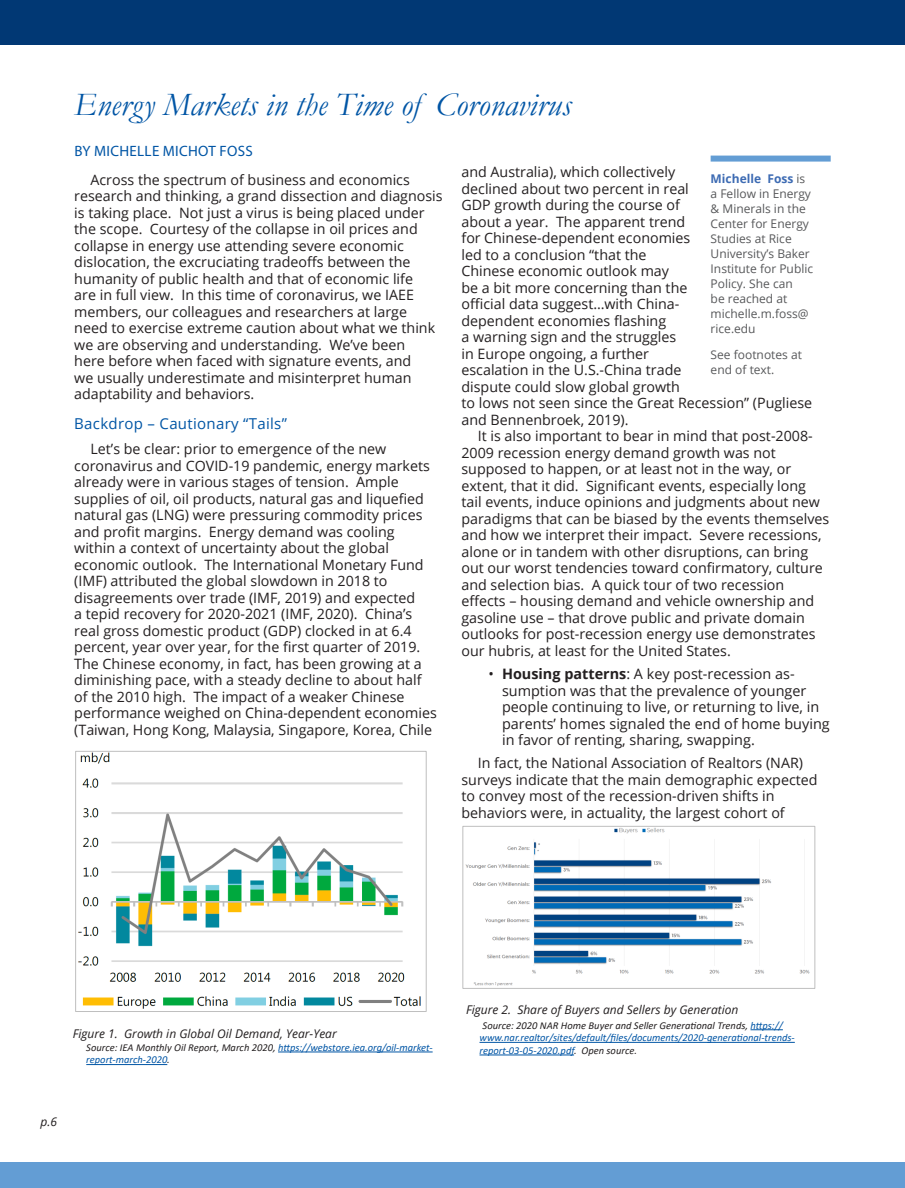
<style>
.page{position:relative;width:905px;height:1188px;background:#fff}
.page>*{position:absolute;margin:0;border:0;box-sizing:border-box;transform-origin:0 0}
.Header_1_-_Blue_Ital{font:italic 33px "Garamond";color:#0155a5}
.Heading_NEW{font:15px "Open Sans";letter-spacing:.02em;color:#0155a5}
.Author_NEW{font:15px "Myriad Pro";letter-spacing:.02em;color:#0155a5}
.Indent{font:14.4px/16.5px "Open Sans";color:#231f20}
.Body_Text_NEW{font:14.25px/16.5px "Open Sans";color:#231f20}
.Author_Note_NEW{font:12px/15px "Open Sans";color:#57585a}
.Figure_Caption_NEW{font:italic 12px "Open Sans";color:#231f20}
.Figure_Caption_NEW-2{font:italic 10.5px/12.6px "Calibri";color:#0155a5}
.s1{font-weight:700}
.s2{font-weight:700;color:#3d6bb3}
.s3{color:#231f20}
</style>
<div class="page">
<div style="left:0;top:1162px;width:904px;height:26px;background:#639dd4"></div>
<div style="left:0;top:0;width:904px;height:44px;background:#013874"></div>
<div style="left:710px;top:156px;width:120px;height:6px;background:#639dd4"></div>
<img style="left:78px;top:753px;width:343px;height:256px">
<div style="left:75px;top:751px;width:351px;height:261px;border:1px solid #bfbfbf"></div>
<hr style="left:278px;top:1052px;width:154px;height:1px;background:#0155a5">
<hr style="left:86px;top:1064px;width:81px;height:1px;background:#0155a5">
<img style="left:465px;top:828px;width:345px;height:158px">
<div style="left:462px;top:826px;width:353px;height:163px;border:1px solid #bfbfbf"></div>
<hr style="left:750px;top:1029px;width:32px;height:1px;background:#0155a5">
<hr style="left:479px;top:1042px;width:315px;height:1px;background:#0155a5">
<hr style="left:479px;top:1055px;width:95px;height:1px;background:#0155a5">
<p class="Header_1_-_Blue_Ital" style="left:74px;top:82px;width:498px">Energy Markets in the Time of Coronavirus</p>
<p class="Author_NEW" style="left:74px;top:142px;width:180px">BY MICHELLE MICHOT FOSS</p>
<p class="Body_Text_NEW" style="left:74px;top:171px;width:370px;text-indent:16px">Across the spectrum of business and economics research and thinking, a grand dissection and diagnosis is taking place. Not just a virus is being placed under the scope. Courtesy of the collapse in oil prices and collapse in energy use attending severe economic dislocation, the excruciating tradeoffs between the humanity of public health and that of economic life<br>are in full view. In this time of coronavirus, we IAEE members, our colleagues and researchers at large need to exercise extreme caution about what we think we are observing and understanding. We’ve been<br>here before when faced with signature events, and<br>we usually underestimate and misinterpret human adaptability and behaviors.</p>
<p class="Heading_NEW" style="left:74px;top:413px;width:214px">Backdrop – Cautionary “Tails”</p>
<p class="Body_Text_NEW" style="left:74px;top:441px;width:364px;text-indent:16px">Let’s be clear: prior to emergence of the new coronavirus and COVID-19 pandemic, energy markets already were in various stages of tension. Ample supplies of oil, oil products, natural gas and liquefied natural gas (LNG) were pressuring commodity prices and profit margins. Energy demand was cooling within a context of uncertainty about the global economic outlook. The International Monetary Fund (IMF) attributed the global slowdown in 2018 to disagreements over trade (IMF, 2019) and expected<br>a tepid recovery for 2020-2021 (IMF, 2020). China’s real gross domestic product (GDP) clocked in at 6.4 percent, year over year, for the first quarter of 2019.<br>The Chinese economy, in fact, has been growing at a diminishing pace, with a steady decline to about half of the 2010 high. The impact of a weaker Chinese performance weighed on China-dependent economies (Taiwan, Hong Kong, Malaysia, Singapore, Korea, Chile</p>
<p class="Body_Text_NEW" style="left:461px;top:164px;width:352px">and Australia), which collectively<br>declined about two percent in real<br>GDP growth during the course of<br>about a year. The apparent trend<br>for Chinese-dependent economies<br>led to a conclusion “that the<br>Chinese economic outlook may<br>be a bit more concerning than the<br>official data suggest…with China-<br>dependent economies flashing<br>a warning sign and the struggles<br>in Europe ongoing, a further<br>escalation in the U.S.-China trade<br>dispute could slow global growth<br>to lows not seen since the Great Recession” (Pugliese and Bennenbroek, 2019).</p>
<p class="Body_Text_NEW" style="left:461px;top:428px;width:369px;text-indent:16px">It is also important to bear in mind that post-2008- 2009 recession energy demand growth was not supposed to happen, or at least not in the way, or extent, that it did. Significant events, especially long tail events, induce opinions and judgments about new paradigms that can be biased by the events themselves and how we interpret their impact. Severe recessions, alone or in tandem with other disruptions, can bring out our worst tendencies toward confirmatory, culture and selection bias. A quick tour of two recession effects – housing demand and vehicle ownership and gasoline use – that drove public and private domain outlooks for post-recession energy use demonstrates our hubris, at least for the United States.</p>
<p class="Indent" style="left:502px;top:665px;width:329px;text-indent:-14px">• <span class="s1">Housing patterns</span>: A key post-recession as&shy;sumption was that the prevalence of younger people continuing to live, or returning to live, in parents’ homes signaled the end of home buying in favor of renting, sharing, swapping.</p>
<p class="Body_Text_NEW" style="left:461px;top:755px;width:357px;text-indent:16px">In fact, the National Association of Realtors (NAR) surveys indicate that the main demographic expected to convey most of the recession-driven shifts in behaviors were, in actuality, the largest cohort of</p>
<p class="Author_Note_NEW" style="left:710px;top:171px;width:104px"><span class="s2">Michelle Foss</span> is a Fellow in Energy &amp; Minerals in the<br>Center for Energy<br>Studies at Rice<br>University’s Baker<br>Institute for Public<br>Policy. She can<br>be reached at michelle.m.foss@ rice.edu</p>
<p class="Author_Note_NEW" style="left:710px;top:347px;width:93px">See footnotes at end of text.</p>
<p class="Figure_Caption_NEW" style="left:73px;top:1026px;width:265px">Figure 1. Growth in Global Oil Demand, Year-Year</p>
<p class="Figure_Caption_NEW-2" style="left:86px;top:1041px;width:348px"><span class="s3">Source: IEA Monthly Oil Report, March 2020,</span> https://webstore.iea.org/oil-market&shy;report-march-2020<span class="s3">.</span></p>
<p class="Figure_Caption_NEW" style="left:40px;top:1114px;width:18px">p.6</p>
<p class="Figure_Caption_NEW" style="left:466px;top:1002px;width:274px">Figure 2. Share of Buyers and Sellers by Generation</p>
<p class="Figure_Caption_NEW-2" style="left:479px;top:1018px;width:317px"><span class="s3">Source: 2020 NAR Home Buyer and Seller Generational Trends,</span> https:// www.nar.realtor/sites/default/files/documents/2020-generational-trends&shy;report-03-05-2020.pdf<span class="s3">. Open source.</span></p>
</div>
